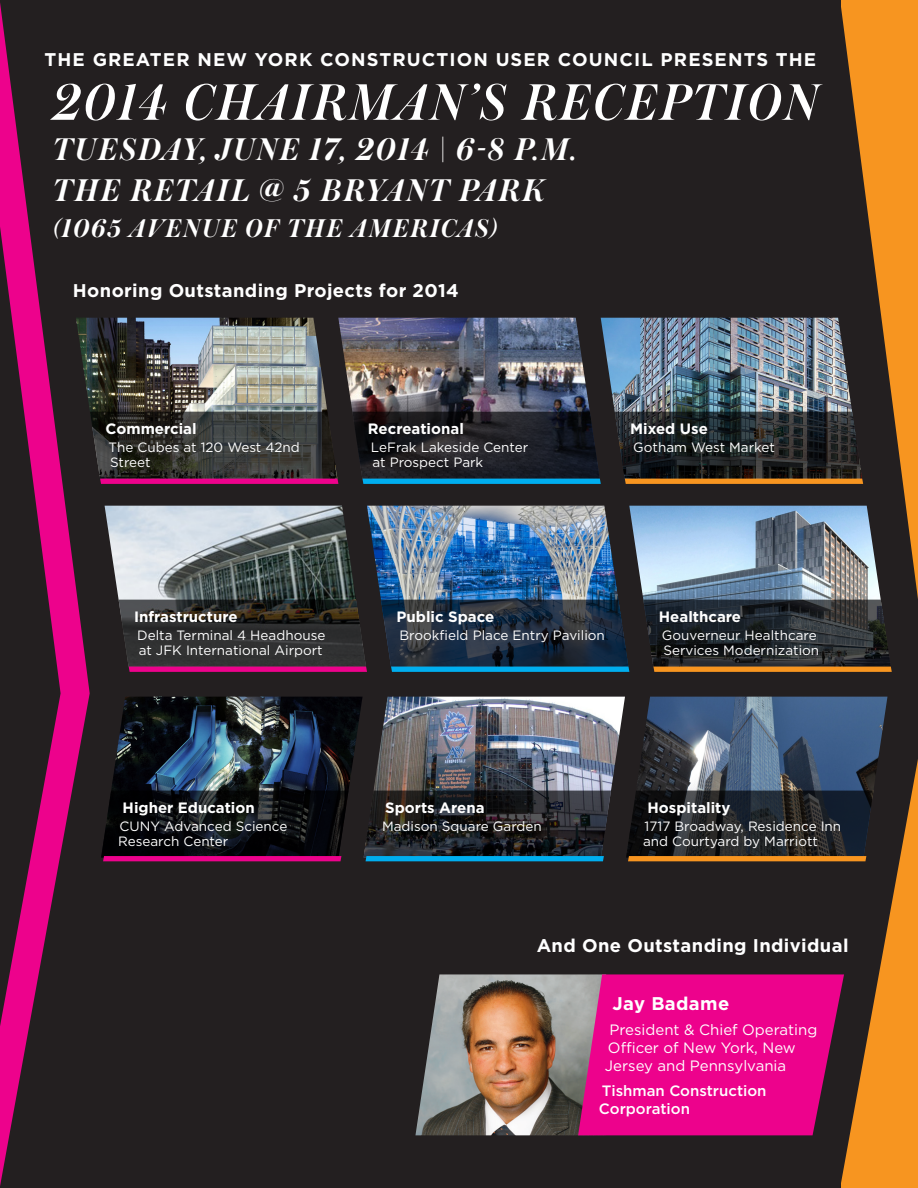
<style>
.page{position:relative;width:918px;height:1188px;background:#231f20}
.page>*{position:absolute;margin:0;border:0;box-sizing:border-box;transform-origin:0 0}
.t1{font:italic 500 54px "Austin";letter-spacing:.05em;color:#fff}
.t2{font:italic 600 33px/40.5px "Austin";letter-spacing:.065em;color:#fff}
.t3{font:italic 600 27px "Austin";letter-spacing:.065em;color:#fff}
.t4{font:700 18.3px "Gotham";letter-spacing:.02em;color:#fff}
.t5{font:700 18.3px "Gotham";letter-spacing:.06em;color:#fff}
.t6{font:700 15px "Gotham";color:#fff}
.t7{font:15px/18px "Gotham";color:#fff}
.t8{font:500 15px/18px "Gotham";color:#fff}
.t9{font:13.5px/15px "Gotham";color:#fff}
</style>
<div class="page">
<svg style="left:0;top:3px;width:90px;height:1183px"></svg>
<svg style="left:0;top:226px;width:61px;height:800px"></svg>
<svg style="left:840px;top:0;width:78px;height:1188px;fill:#f79520"></svg>
<img style="left:76px;top:318px;width:786px;height:161px">
<img style="left:105px;top:506px;width:786px;height:96px">
<img style="left:111px;top:697px;width:776px;height:161px">
<img style="left:415px;top:974px;width:163px;height:161px">
<svg style="left:578px;top:974px;width:266px;height:161px;background:#dc0a85"></svg>
<svg style="left:90px;top:412px;width:248px;height:72px"></svg>
<svg style="left:119px;top:600px;width:248px;height:72px"></svg>
<svg style="left:101px;top:791px;width:248px;height:70px;background:#1a0c18"></svg>
<svg style="left:364px;top:791px;width:247px;height:70px"></svg>
<svg style="left:626px;top:791px;width:247px;height:70px"></svg>
<svg style="left:352px;top:412px;width:249px;height:72px"></svg>
<svg style="left:381px;top:600px;width:248px;height:72px;background:#1f364a"></svg>
<svg style="left:615px;top:412px;width:248px;height:72px"></svg>
<svg style="left:643px;top:600px;width:249px;height:72px"></svg>
<p class="t5" style="left:45px;top:47px;width:773px">THE GREATER NEW YORK CONSTRUCTION USER COUNCIL PRESENTS THE</p>
<p class="t1" style="left:54px;top:65px;width:767px">2014 CHAIRMAN’S RECEPTION</p>
<p class="t2" style="left:54px;top:128px;width:524px">TUESDAY, JUNE 17, 2014 | 6-8 P.M.<br>THE RETAIL @ 5 BRYANT PARK</p>
<p class="t3" style="left:54px;top:209px;width:446px">(1065 AVENUE OF THE AMERICAS)</p>
<p class="t4" style="left:73px;top:278px;width:387px">Honoring Outstanding Projects for 2014</p>
<p class="t6" style="left:106px;top:419px;width:93px">Commercial</p>
<p class="t9" style="left:109px;top:440px;width:193px">The Cubes at 120 West 42nd<br>Street</p>
<p class="t6" style="left:368px;top:419px;width:97px">Recreational</p>
<p class="t9" style="left:371px;top:440px;width:159px">LeFrak Lakeside Center at Prospect Park</p>
<p class="t6" style="left:630px;top:419px;width:79px">Mixed Use</p>
<p class="t9" style="left:633px;top:440px;width:143px">Gotham West Market</p>
<p class="t6" style="left:134px;top:607px;width:105px">Infrastructure</p>
<p class="t9" style="left:137px;top:628px;width:190px">Delta Terminal 4 Headhouse at JFK International Airport</p>
<p class="t6" style="left:397px;top:607px;width:99px">Public Space</p>
<p class="t9" style="left:400px;top:628px;width:207px">Brookfield Place Entry Pavilion</p>
<p class="t6" style="left:659px;top:607px;width:84px">Healthcare</p>
<p class="t9" style="left:662px;top:628px;width:159px">Gouverneur Healthcare<br>Services Modernization</p>
<p class="t6" style="left:123px;top:798px;width:134px">Higher Education</p>
<p class="t9" style="left:118px;top:819px;width:171px">CUNY Advanced Science<br>Research Center</p>
<p class="t6" style="left:385px;top:798px;width:101px">Sports Arena</p>
<p class="t9" style="left:382px;top:819px;width:161px">Madison Square Garden</p>
<p class="t6" style="left:648px;top:798px;width:84px">Hospitality</p>
<p class="t9" style="left:643px;top:819px;width:200px">1717 Broadway, Residence Inn and Courtyard by Marriott</p>
<p class="t4" style="left:537px;top:934px;width:313px">And One Outstanding Individual</p>
<p class="t4" style="left:612px;top:992px;width:118px">Jay Badame</p>
<p class="t7" style="left:605px;top:1020px;width:214px;text-indent:4px">President &amp; Chief Operating<br>Officer of New York, New<br>Jersey and Pennsylvania</p>
<p class="t8" style="left:599px;top:1081px;width:169px">Tishman Construction<br>Corporation</p>
</div>
